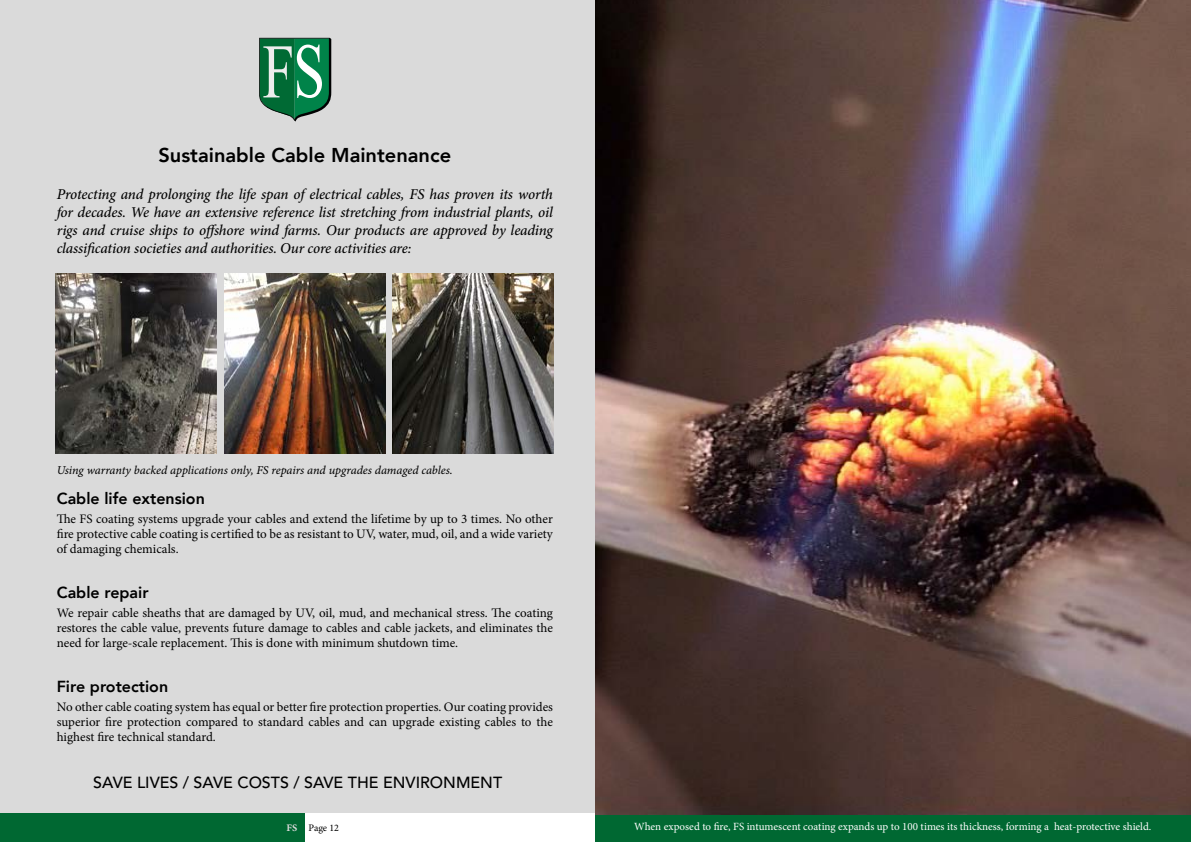
<style>
.page{position:relative;width:1191px;height:842px;background:#fff}
.page>*{position:absolute;margin:0;border:0;box-sizing:border-box;transform-origin:0 0}
.t1{font:800 20px "Avenir";color:#000}
.t2{font:800 16px "Avenir";color:#000}
.t3{font:500 16px "Avenir LT Std";color:#000}
.t4{font:italic 500 15px/18px "Minion Pro";letter-spacing:-.01em;color:#000;text-align:justify}
.t5{font:13px/15px "Minion Pro";color:#000;text-align:justify}
.t6{font:12px "Minion Pro It Capt";letter-spacing:-.005em;color:#000}
.t7{font:11px "Minion Pro";color:#fff}
.t8{font:10px "Minion Pro";letter-spacing:-.005em;color:#000}
.s1{font-family:"Minion Pro Bold Capt";color:#dadada}
</style>
<div class="page">
<div style="left:0;top:0;width:595px;height:814px;background:#dadada"></div>
<div style="left:0;top:814px;width:305px;height:28px;background:#006832"></div>
<svg style="left:259px;top:38px;width:72px;height:83px;background:#408f69"></svg>
<div style="left:595px;top:814px;width:596px;height:28px;background:#006832"></div>
<img style="left:595px;top:0;width:596px;height:814px">
<img style="left:224px;top:273px;width:161px;height:180px">
<img style="left:56px;top:273px;width:161px;height:180px">
<img style="left:392px;top:273px;width:161px;height:180px">
<h1 class="t1" style="left:158px;top:139px;width:294px">Sustainable Cable Maintenance</h1>
<p class="t4" style="left:57px;top:185px;width:498px">Protecting and prolonging the life span of electrical cables, FS has proven its worth for decades. We have an extensive reference list stretching from industrial plants, oil rigs and cruise ships to offshore wind farms. Our products are approved by leading classification societies and authorities. Our core activities are:</p>
<p class="t6" style="left:57px;top:461px;width:397px">Using warranty backed applications only, FS repairs and upgrades damaged cables.</p>
<p class="t2" style="left:57px;top:486px;width:150px">Cable life extension</p>
<p class="t5" style="left:57px;top:511px;width:497px">The FS coating systems upgrade your cables and extend the lifetime by up to 3 times. No other fire protective cable coating is certified to be as resistant to UV, water, mud, oil, and a wide variety of damaging chemicals.</p>
<p class="t2" style="left:57px;top:580px;width:93px">Cable repair</p>
<p class="t5" style="left:57px;top:605px;width:498px">We repair cable sheaths that are damaged by UV, oil, mud, and mechanical stress. The coating restores the cable value, prevents future damage to cables and cable jackets, and eliminates the need for large-scale replacement. This is done with minimum shutdown time.</p>
<p class="t2" style="left:57px;top:674px;width:113px">Fire protection</p>
<p class="t5" style="left:57px;top:699px;width:498px">No other cable coating system has equal or better fire protection properties. Our coating provides superior fire protection compared to standard cables and can upgrade existing cables to the highest fire technical standard.</p>
<p class="t3" style="left:93px;top:774px;width:410px">SAVE LIVES / SAVE COSTS / SAVE THE ENVIRONMENT</p>
<p class="t8" style="left:286px;top:821px;width:54px"><span class="s1">FS</span> Page 12</p>
<p class="t7" style="left:634px;top:819px;width:518px">When exposed to fire, FS intumescent coating expands up to 100 times its thickness, forming a heat-protective shield.</p>
</div>
